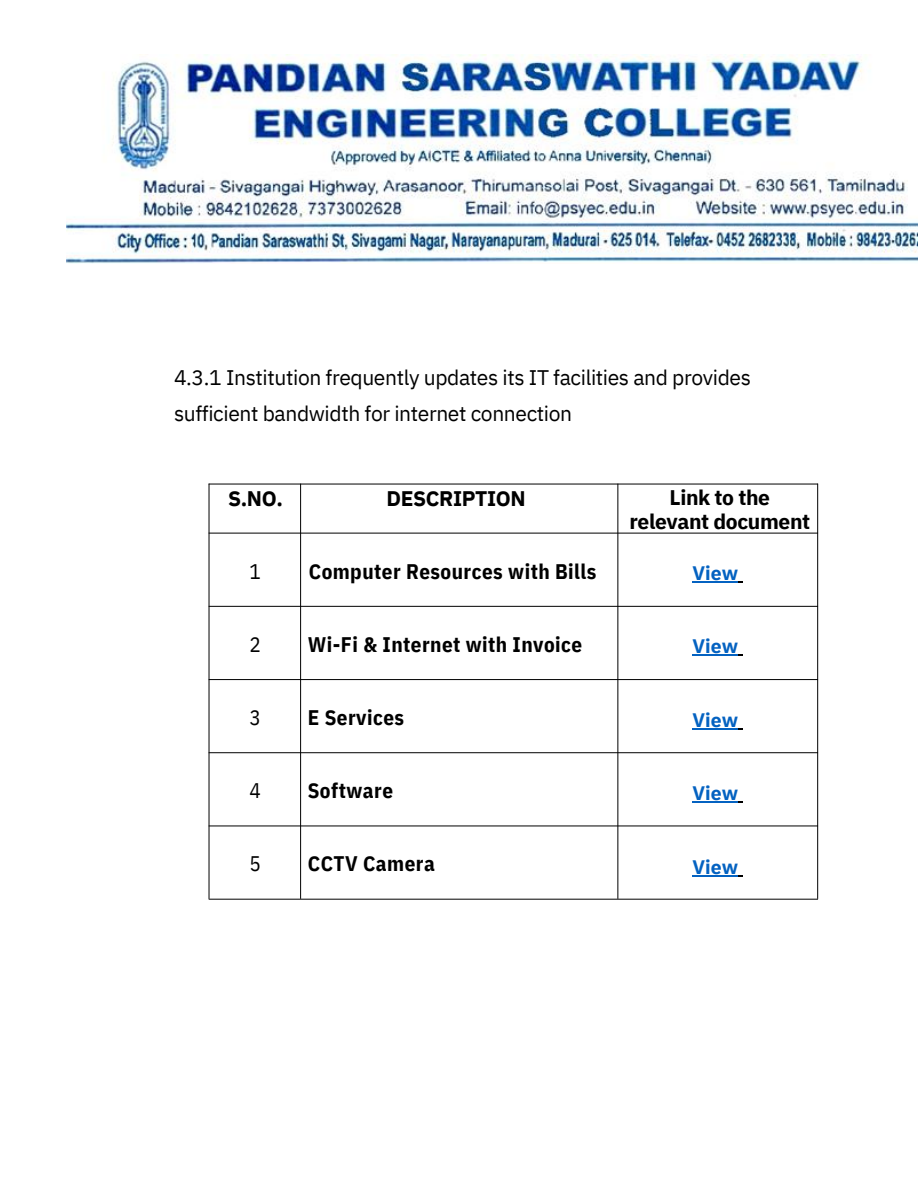
<style>
.page{position:relative;width:918px;height:1188px;background:#fff}
.page>*{position:absolute;margin:0;border:0;box-sizing:border-box;transform-origin:0 0}
.t1{font:21px/36px "IBM Plex Sans";letter-spacing:-.02em;color:#000}
.t2{font:700 21px "IBM Plex Sans Cond";letter-spacing:.02em;color:#000}
.t3{font:700 21px/23.7px "IBM Plex Sans";letter-spacing:-.02em;color:#000;text-align:center}
.t4{font:21px "IBM Plex Sans Cond";color:#000}
.t5{font:700 19.5px "IBM Plex Sans";color:#0462c1}
</style>
<div class="page">
<img style="left:66px;top:54px;width:852px;height:210px">
<hr style="left:209px;top:484px;width:609px;height:1px;background:#000">
<hr style="left:209px;top:533px;width:609px;height:1px;background:#000">
<hr style="left:209px;top:606px;width:609px;height:1px;background:#000">
<hr style="left:209px;top:679px;width:609px;height:1px;background:#000">
<hr style="left:209px;top:752px;width:609px;height:1px;background:#000">
<hr style="left:209px;top:826px;width:609px;height:1px;background:#000">
<hr style="left:209px;top:899px;width:609px;height:1px;background:#000">
<hr style="left:209px;top:484px;width:1px;height:415px;background:#000">
<hr style="left:300px;top:484px;width:1px;height:415px;background:#000">
<hr style="left:618px;top:484px;width:1px;height:415px;background:#000">
<hr style="left:817px;top:484px;width:1px;height:415px;background:#000">
<hr style="left:692px;top:581px;width:46px;height:1px;background:#0462c1">
<hr style="left:692px;top:655px;width:46px;height:1px;background:#0462c1">
<hr style="left:692px;top:728px;width:46px;height:1px;background:#0462c1">
<hr style="left:692px;top:802px;width:46px;height:1px;background:#0462c1">
<hr style="left:692px;top:875px;width:46px;height:1px;background:#0462c1">
<h1 class="t1" style="left:174px;top:359px;width:579px">4.3.1 Institution frequently updates its IT facilities and provides sufficient bandwidth for internet connection</h1>
<p class="t3" style="left:228px;top:486px;width:56px">S.NO.</p>
<p class="t3" style="left:386px;top:486px;width:141px">DESCRIPTION</p>
<h1 class="t3" style="left:629px;top:486px;width:182px">Link to the relevant document</h1>
<h2 class="t4" style="left:250px;top:557px;width:13px">1</h2>
<h2 class="t2" style="left:309px;top:557px;width:289px">Computer Resources with Bills</h2>
<p class="t5" style="left:692px;top:560px;width:47px">View</p>
<p class="t4" style="left:250px;top:630px;width:13px">2</p>
<h2 class="t2" style="left:308px;top:630px;width:276px">Wi-Fi &amp; Internet with Invoice</h2>
<h2 class="t5" style="left:692px;top:633px;width:47px">View</h2>
<h2 class="t4" style="left:250px;top:704px;width:13px">3</h2>
<h2 class="t2" style="left:308px;top:704px;width:98px">E Services</h2>
<h2 class="t5" style="left:692px;top:707px;width:47px">View</h2>
<h2 class="t4" style="left:250px;top:777px;width:13px">4</h2>
<h2 class="t2" style="left:308px;top:777px;width:87px">Software</h2>
<p class="t5" style="left:692px;top:780px;width:47px">View</p>
<p class="t4" style="left:250px;top:850px;width:13px">5</p>
<p class="t2" style="left:308px;top:850px;width:129px">CCTV Camera</p>
<h2 class="t5" style="left:692px;top:854px;width:47px">View</h2>
</div>
